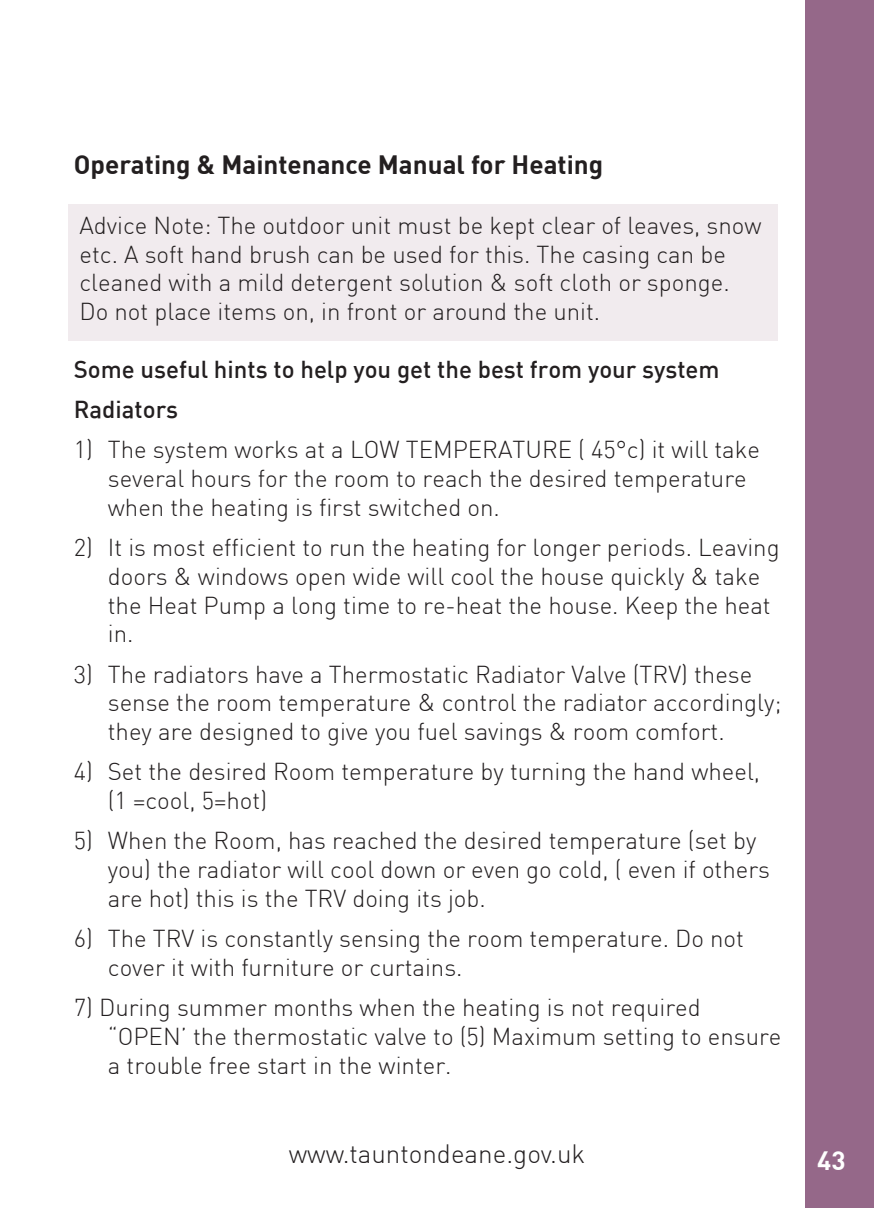
<style>
.page{position:relative;width:874px;height:1208px;background:#fff}
.page>*{position:absolute;margin:0;border:0;box-sizing:border-box;transform-origin:0 0}
.t1{font:700 26px "DIN";color:#231f20}
.t2{font:300 26px "DIN";color:#231f20}
.t3{font:700 26px "DIN";color:#fff}
.t4{font:300 24px/28.8px "DIN";color:#231f20}
.t5{font:500 24px "DIN";color:#231f20}
</style>
<div class="page">
<div style="left:68px;top:204px;width:709px;height:136px;background:#f1ebee"></div>
<div style="left:805px;top:0;width:68px;height:1208px;background:#956889"></div>
<p class="t1" style="left:74px;top:147px;width:530px">Operating &amp; Maintenance Manual for Heating</p>
<p class="t4" style="left:79px;top:211px;width:683px">Advice Note: The outdoor unit must be kept clear of leaves, snow etc. A soft hand brush can be used for this. The casing can be cleaned with a mild detergent solution &amp; soft cloth or sponge.</p>
<p class="t4" style="left:79px;top:297px;width:522px">Do not place items on, in front or around the unit.</p>
<p class="t5" style="left:74px;top:354px;width:647px">Some useful hints to help you get the best from your system</p>
<p class="t5" style="left:74px;top:394px;width:106px">Radiators</p>
<p class="t4" style="left:108px;top:435px;width:653px;text-indent:-34px">1) The system works at a LOW TEMPERATURE ( 45°c) it will take several hours for the room to reach the desired temperature when the heating is first switched on.</p>
<p class="t4" style="left:108px;top:533px;width:673px;text-indent:-34px">2) It is most efficient to run the heating for longer periods. Leaving doors &amp; windows open wide will cool the house quickly &amp; take the Heat Pump a long time to re-heat the house. Keep the heat in.</p>
<p class="t4" style="left:108px;top:659px;width:674px;text-indent:-34px">3) The radiators have a Thermostatic Radiator Valve (TRV) these sense the room temperature &amp; control the radiator accordingly; they are designed to give you fuel savings &amp; room comfort.</p>
<p class="t4" style="left:108px;top:757px;width:653px;text-indent:-34px">4) Set the desired Room temperature by turning the hand wheel, (1 =cool, 5=hot)</p>
<p class="t4" style="left:108px;top:826px;width:663px;text-indent:-34px">5) When the Room, has reached the desired temperature (set by you) the radiator will cool down or even go cold, ( even if others are hot) this is the TRV doing its job.</p>
<p class="t4" style="left:108px;top:923px;width:637px;text-indent:-34px">6) The TRV is constantly sensing the room temperature. Do not cover it with furniture or curtains.</p>
<p class="t4" style="left:108px;top:992px;width:675px;text-indent:-34px">7) During summer months when the heating is not required “OPEN’ the thermostatic valve to (5) Maximum setting to ensure a trouble free start in the winter.</p>
<p class="t2" style="left:288px;top:1138px;width:298px">www.tauntondeane.gov.uk</p>
<p class="t3" style="left:816px;top:1143px;width:30px">43</p>
</div>
